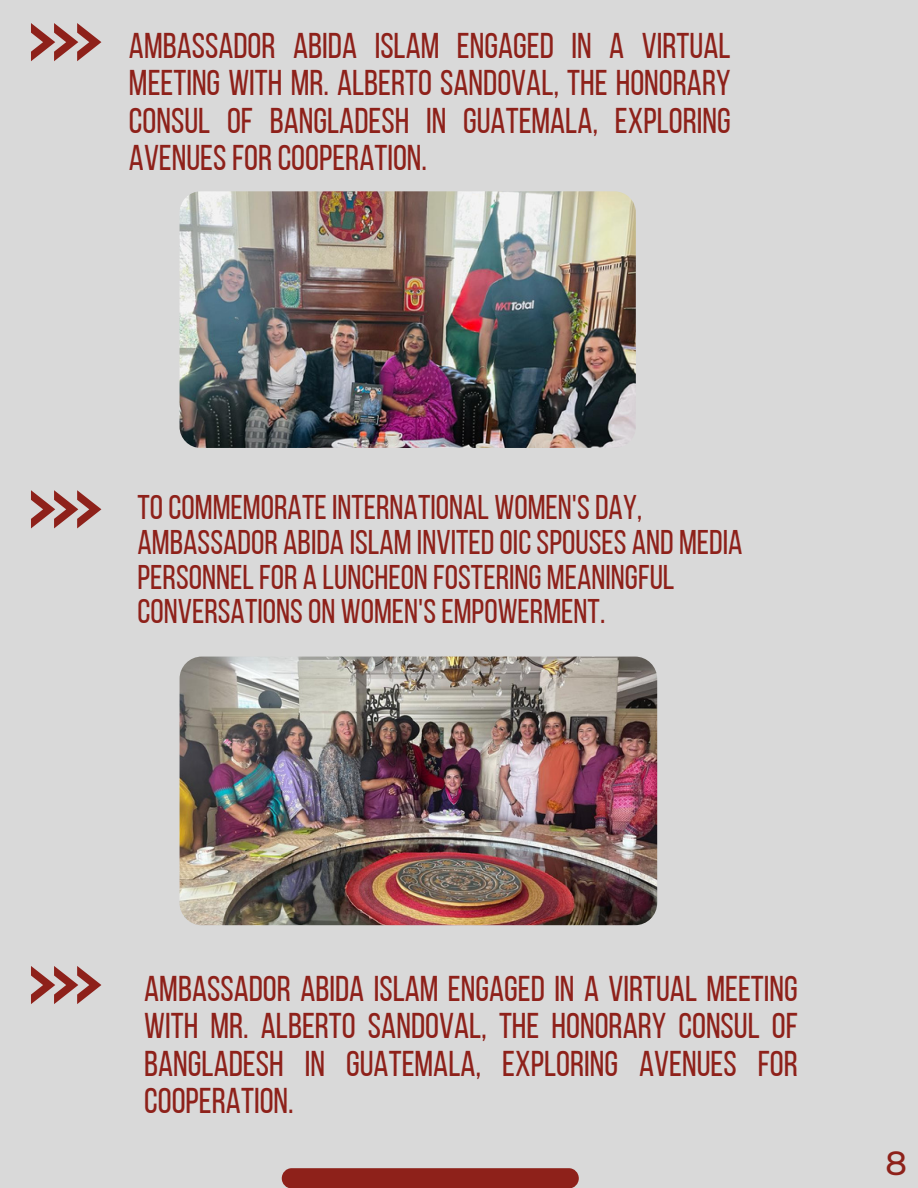
<style>
.page{position:relative;width:918px;height:1188px;background:#d9d9d9}
.page>*{position:absolute;margin:0;border:0;box-sizing:border-box;transform-origin:0 0}
.t1{font:35.7px/37.2px "Bebas Neue";color:#8e211a;text-align:justify}
.t2{font:34.2px/34.8px "Bebas Neue";color:#8e211a}
.t3{font:500 33.45px "Montserrat";color:#8e211a}
</style>
<div class="page">
<svg style="left:31px;top:23px;width:70px;height:38px"></svg>
<img style="left:180px;top:191px;width:456px;height:257px;border-radius:21px">
<svg style="left:31px;top:966px;width:70px;height:38px"></svg>
<img style="left:180px;top:657px;width:477px;height:268px;border-radius:22px">
<div style="left:282px;top:1168px;width:297px;height:20px;background:#8e211a;border-radius:10px"></div>
<svg style="left:31px;top:490px;width:70px;height:38px"></svg>
<p class="t1" style="left:129px;top:31px;width:603px">AMBASSADOR ABIDA ISLAM ENGAGED IN A VIRTUAL MEETING WITH MR. ALBERTO SANDOVAL, THE HONORARY CONSUL OF BANGLADESH IN GUATEMALA, EXPLORING AVENUESFORCOOPERATION.</p>
<p class="t2" style="left:137px;top:493px;width:607px">TOCOMMEMORATEINTERNATIONAL WOMEN'SDAY, AMBASSADOR ABIDA ISLAM INVITEDOICSPOUSES AND MEDIA PERSONNELFOR A LUNCHEON FOSTERING MEANINGFUL CONVERSATIONSON WOMEN'SEMPOWERMENT.</p>
<p class="t1" style="left:144px;top:974px;width:655px">AMBASSADOR ABIDA ISLAM ENGAGED IN A VIRTUAL MEETING WITH MR. ALBERTO SANDOVAL, THE HONORARY CONSUL OF BANGLADESH IN GUATEMALA, EXPLORING AVENUES FOR COOPERATION.</p>
<p class="t3" style="left:886px;top:1143px;width:23px">8</p>
</div>
